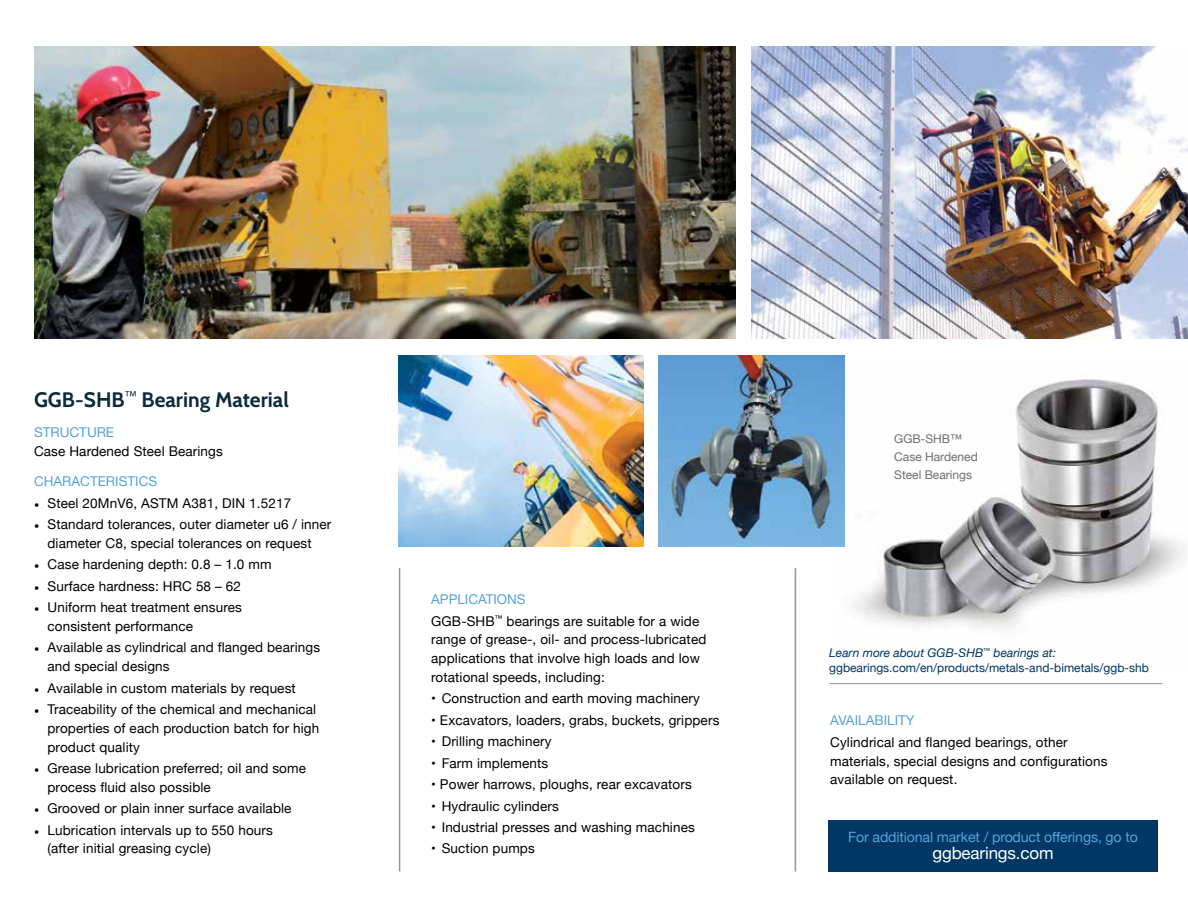
<style>
.page{position:relative;width:1188px;height:918px;background:#fff}
.page>*{position:absolute;margin:0;border:0;box-sizing:border-box;transform-origin:0 0}
.t1{font:700 21px "Cabin";color:#0b2a3d}
.t2{font:16.95px "Helvetica Neue";letter-spacing:-.01em;color:#fff}
.t3{font:14.1px "Helvetica Neue";letter-spacing:-.01em;color:#56a3da}
.t4{font:13.5px/18.8px "Helvetica Neue";letter-spacing:.01em;color:#000}
.t5{font:13.5px "Helvetica Neue";color:#56a3da}
.t6{font:12px/15px "Helvetica Neue";color:#003764}
.t7{font:12px/18px "Helvetica Neue";color:#6d6e71}
.s1{font-family:"Minion Pro"}
.s2{color:#56a3da}
.s3{font-style:italic}
</style>
<div class="page">
<img style="left:837px;top:379px;width:349px;height:250px">
<img style="left:752px;top:47px;width:436px;height:291px">
<hr style="left:829px;top:683px;width:333px;height:1px;background:#939598">
<hr style="left:795px;top:568px;width:1px;height:303px;background:#939598">
<div style="left:828px;top:820px;width:330px;height:51px;background:#003764"></div>
<hr style="left:399px;top:568px;width:1px;height:303px;background:#939598">
<img style="left:659px;top:355px;width:186px;height:191px">
<img style="left:399px;top:355px;width:244px;height:191px">
<img style="left:34px;top:47px;width:701px;height:291px">
<h1 class="t1" style="left:34px;top:387px;width:256px">GGB-SHB<sup>™</sup> Bearing Material</h1>
<p class="t5" style="left:34px;top:423px;width:82px">STRUCTURE</p>
<p class="t4" style="left:34px;top:443px;width:190px">Case Hardened Steel Bearings</p>
<p class="t5" style="left:34px;top:472px;width:125px">CHARACTERISTICS</p>
<p class="t4" style="left:34px;top:494px;width:259px"><span class="s1">•</span> Steel 20MnV6, ASTM A381, DIN 1.5217</p>
<p class="t4" style="left:34px;top:516px;width:299px;text-align:center"><span class="s1">•</span> Standard tolerances, outer diameter u6 / inner diameter C8, special tolerances on request</p>
<p class="t4" style="left:34px;top:556px;width:239px"><span class="s1">•</span> Case hardening depth: 0.8 – 1.0 mm</p>
<p class="t4" style="left:34px;top:577px;width:209px"><span class="s1">•</span> Surface hardness: HRC 58 – 62</p>
<p class="t4" style="left:48px;top:599px;width:196px;text-indent:-14px"><span class="s1">•</span> Uniform heat treatment ensures consistent performance</p>
<p class="t4" style="left:48px;top:639px;width:274px;text-indent:-14px"><span class="s1">•</span> Available as cylindrical and flanged bearings and special designs</p>
<p class="t4" style="left:34px;top:679px;width:263px"><span class="s1">•</span> Available in custom materials by request</p>
<p class="t4" style="left:48px;top:701px;width:273px;text-indent:-14px"><span class="s1">•</span> Traceability of the chemical and mechanical properties of each production batch for high product quality</p>
<p class="t4" style="left:48px;top:760px;width:260px;text-indent:-14px"><span class="s1">•</span> Grease lubrication preferred; oil and some process fluid also possible</p>
<p class="t4" style="left:34px;top:800px;width:259px"><span class="s1">•</span> Grooved or plain inner surface available</p>
<p class="t4" style="left:48px;top:821px;width:227px;text-indent:-14px"><span class="s1">•</span> Lubrication intervals up to 550 hours (after initial greasing cycle)</p>
<p class="t4" style="left:431px;top:589px;width:270px;line-height:21.5px"><span class="s2">APPLICATIONS<br></span>GGB-SHB<sup>™</sup> bearings are suitable for a wide</p>
<p class="t4" style="left:431px;top:631px;width:277px">range of grease-, oil- and process-lubricated applications that involve high loads and low rotational speeds, including:</p>
<p class="t4" style="left:431px;top:690px;width:270px">• Construction and earth moving machinery</p>
<p class="t4" style="left:431px;top:711px;width:290px">• Excavators, loaders, grabs, buckets, grippers</p>
<p class="t4" style="left:431px;top:733px;width:122px">• Drilling machinery</p>
<p class="t4" style="left:431px;top:754px;width:119px">• Farm implements</p>
<p class="t4" style="left:431px;top:776px;width:262px">• Power harrows, ploughs, rear excavators</p>
<p class="t4" style="left:431px;top:797px;width:129px">• Hydraulic cylinders</p>
<p class="t4" style="left:431px;top:819px;width:265px">• Industrial presses and washing machines</p>
<p class="t4" style="left:431px;top:840px;width:105px">• Suction pumps</p>
<p class="t7" style="left:894px;top:431px;width:85px">GGB-SHB™<br>Case Hardened<br>Steel Bearings</p>
<p class="t6" style="left:829px;top:646px;width:321px"><span class="s3">Learn more about GGB-SHB</span><sup>™</sup> <span class="s3">bearings at: </span>ggbearings.com/en/products/metals-and-bimetals/ggb-shb</p>
<p class="t5" style="left:830px;top:711px;width:86px">AVAILABILITY</p>
<p class="t4" style="left:830px;top:733px;width:279px">Cylindrical and flanged bearings, other materials, special designs and configurations available on request.</p>
<p class="t3" style="left:848px;top:826px;width:291px">For additional market / product offerings, go to</p>
<p class="t2" style="left:933px;top:840px;width:122px">ggbearings.com</p>
</div>
